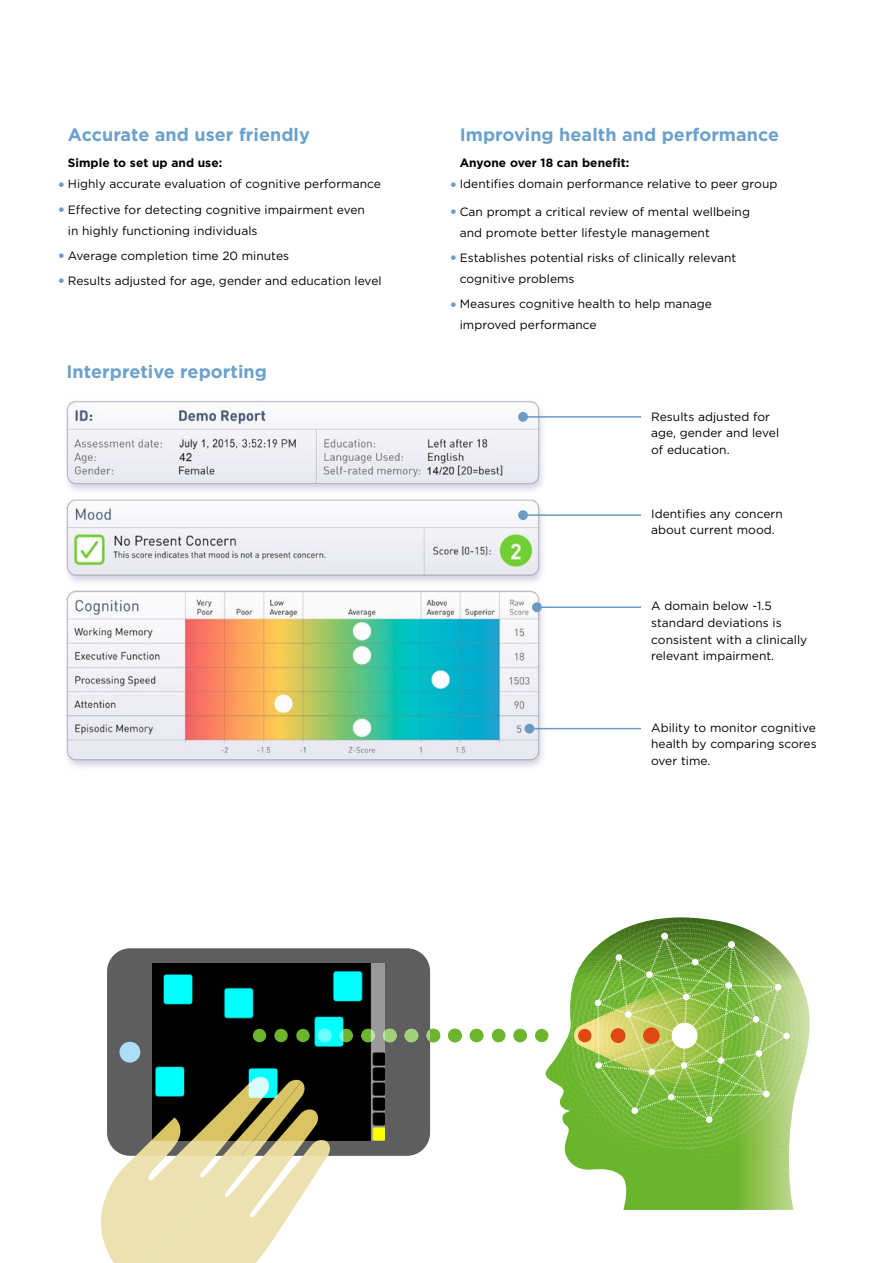
<style>
.page{position:relative;width:893px;height:1263px;background:#fff}
.page>*{position:absolute;margin:0;border:0;box-sizing:border-box;transform-origin:0 0}
.t1{font:700 18px "Gotham";letter-spacing:.005em;color:#6ca1cc}
.t2{font:12px/16.5px "Gotham";letter-spacing:.005em;color:#000}
.t3{font:700 12px "Gotham";letter-spacing:.005em;color:#000}
.s1{font-size:18px;color:#719dc6}
</style>
<div class="page">
<svg style="left:565px;top:1154px;width:229px;height:56px"></svg>
<svg style="left:545px;top:917px;width:265px;height:237px"></svg>
<div style="left:763px;top:1091px;width:7px;height:6px;background:#fff;border-radius:50%"></div>
<div style="left:756px;top:1050px;width:6px;height:7px;background:#fff;border-radius:50%"></div>
<div style="left:706px;top:1116px;width:6px;height:7px;background:#fff;border-radius:50%"></div>
<div style="left:681px;top:1062px;width:6px;height:7px;background:#fff;border-radius:50%"></div>
<div style="left:648px;top:1068px;width:7px;height:7px;background:#fff;border-radius:50%"></div>
<div style="left:595px;top:1062px;width:7px;height:6px;background:#fff;border-radius:50%"></div>
<div style="left:631px;top:1107px;width:7px;height:7px;background:#fff;border-radius:50%"></div>
<div style="left:718px;top:1057px;width:6px;height:7px;background:#fff;border-radius:50%"></div>
<div style="left:668px;top:1094px;width:7px;height:6px;background:#fff;border-radius:50%"></div>
<hr style="left:521px;top:416px;width:120px;height:2px;background:#6a9cc6">
<hr style="left:521px;top:514px;width:120px;height:2px;background:#6a9cc6">
<hr style="left:537px;top:606px;width:104px;height:2px;background:#6a9cc6">
<hr style="left:531px;top:728px;width:110px;height:1px;background:#6a9cc6">
<div style="left:107px;top:948px;width:323px;height:208px;background:#5f5e5e;border-radius:23px"></div>
<div style="left:119px;top:1042px;width:21px;height:20px;background:#addef7;border-radius:50%"></div>
<img style="left:152px;top:963px;width:233px;height:178px">
<div style="left:253px;top:1029px;width:13px;height:13px;background:#6cb52d;border-radius:50%"></div>
<div style="left:274px;top:1029px;width:14px;height:13px;background:#6cb52d;border-radius:50%"></div>
<div style="left:296px;top:1029px;width:14px;height:13px;background:#6cb52d;border-radius:50%"></div>
<div style="left:340px;top:1029px;width:13px;height:13px;background:#4d8120;border-radius:50%"></div>
<div style="left:318px;top:1029px;width:13px;height:13px;background:#6cffff;border-radius:50%"></div>
<svg style="left:339px;top:1029px;width:14px;height:13px"></svg>
<div style="left:448px;top:1029px;width:13px;height:13px;background:#7dbd46;border-radius:50%"></div>
<div style="left:470px;top:1029px;width:13px;height:13px;background:#73b838;border-radius:50%"></div>
<svg style="left:362px;top:1029px;width:13px;height:13px"></svg>
<svg style="left:383px;top:1029px;width:13px;height:13px"></svg>
<div style="left:405px;top:1029px;width:13px;height:13px;background:#a3d17b;border-radius:50%"></div>
<svg style="left:427px;top:1029px;width:13px;height:13px"></svg>
<div style="left:448px;top:1029px;width:14px;height:13px;background:#6cb52d;border-radius:50%"></div>
<div style="left:470px;top:1029px;width:14px;height:13px;background:#6cb52d;border-radius:50%"></div>
<div style="left:492px;top:1029px;width:13px;height:13px;background:#6cb52d;border-radius:50%"></div>
<div style="left:513px;top:1029px;width:14px;height:13px;background:#6cb52d;border-radius:50%"></div>
<div style="left:535px;top:1029px;width:13px;height:13px;background:#6cb52d;border-radius:50%"></div>
<svg style="left:101px;top:1076px;width:230px;height:187px"></svg>
<img style="left:66px;top:401px;width:480px;height:366px">
<h1 class="t1" style="left:68px;top:125px;width:243px">Accurate and user friendly</h1>
<p class="t3" style="left:68px;top:156px;width:156px">Simple to set up and use:</p>
<p class="t2" style="left:57px;top:176px;width:325px"><span class="s1">•</span> Highly accurate evaluation of cognitive performance</p>
<p class="t2" style="left:68px;top:199px;width:299px;line-height:21px;text-indent:-11px"><span class="s1">•</span> Effective for detecting cognitive impairment even in highly functioning individuals</p>
<p class="t2" style="left:57px;top:247px;width:233px"><span class="s1">•</span> Average completion time 20 minutes</p>
<p class="t2" style="left:57px;top:272px;width:326px"><span class="s1">•</span> Results adjusted for age, gender and education level</p>
<h1 class="t1" style="left:67px;top:361px;width:202px">Interpretive reporting</h1>
<h1 class="t1" style="left:460px;top:125px;width:321px">Improving health and performance</h1>
<p class="t3" style="left:460px;top:156px;width:171px">Anyone over 18 can benefit:</p>
<p class="t2" style="left:449px;top:176px;width:330px"><span class="s1">•</span> Identifies domain performance relative to peer group</p>
<p class="t2" style="left:460px;top:201px;width:292px;line-height:21px;text-indent:-11px"><span class="s1">•</span> Can prompt a critical review of mental wellbeing and promote better lifestyle management</p>
<p class="t2" style="left:460px;top:247px;width:278px;line-height:21px;text-indent:-11px"><span class="s1">•</span> Establishes potential risks of clinically relevant cognitive problems</p>
<p class="t2" style="left:460px;top:293px;width:254px;line-height:21px;text-indent:-11px"><span class="s1">•</span> Measures cognitive health to help manage improved performance</p>
<p class="t2" style="left:651px;top:408px;width:129px">Results adjusted for age, gender and level of education.</p>
<p class="t2" style="left:651px;top:505px;width:133px">Identifies any concern about current mood.</p>
<p class="t2" style="left:651px;top:598px;width:158px">A domain below -1.5 standard deviations is consistent with a clinically relevant impairment.</p>
<p class="t2" style="left:651px;top:719px;width:167px;text-align:justify">Ability to monitor cognitive health by comparing scores over time.</p>
</div>
